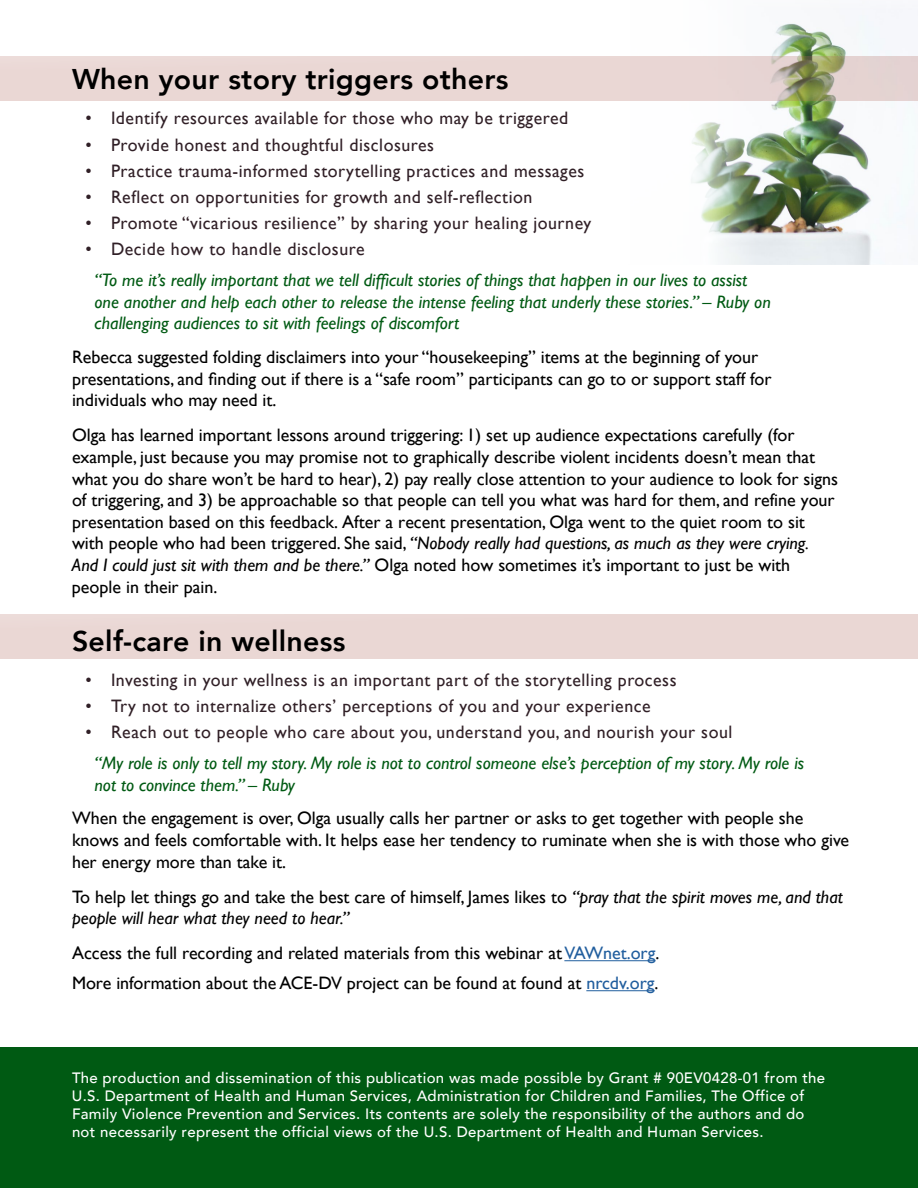
<style>
.page{position:relative;width:918px;height:1188px;background:#fff}
.page>*{position:absolute;margin:0;border:0;box-sizing:border-box;transform-origin:0 0}
.t1{font:800 28.5px "Avenir";letter-spacing:.01em;color:#000}
.t2{font:18px/21.6px "Gill Sans";color:#000}
.t3{font:18px "Gill Sans";letter-spacing:.03em;color:#301f26}
.t4{font:italic 18px/21.6px "Gill Sans";color:#005a13}
.t5{font:italic 18px/21.6px "Gill Sans";color:#000}
.t6{font:500 15px/18px "Avenir";letter-spacing:.02em;color:#fff}
.s1{font-style:italic}
.s2{font-style:normal}
.s3{color:#215e9e}
</style>
<div class="page">
<img style="left:691px;top:15px;width:219px;height:250px">
<div style="left:0;top:56px;width:918px;height:45px;background:#ead7d4"></div>
<div style="left:0;top:614px;width:918px;height:45px;background:#ead7d4"></div>
<div style="left:0;top:1048px;width:918px;height:140px;background:#005a13"></div>
<hr style="left:564px;top:960px;width:91px;height:1px;background:#215e9e">
<hr style="left:586px;top:990px;width:69px;height:1px;background:#215e9e">
<h1 class="t1" style="left:72px;top:57px;width:438px">When your story triggers others</h1>
<p class="t3" style="left:86px;top:108px;width:484px">• Identify resources available for those who may be triggered</p>
<p class="t3" style="left:86px;top:134px;width:350px">• Provide honest and thoughtful disclosures</p>
<p class="t3" style="left:86px;top:160px;width:500px">• Practice trauma-informed storytelling practices and messages</p>
<p class="t3" style="left:86px;top:186px;width:448px">• Reflect on opportunities for growth and self-reflection</p>
<p class="t3" style="left:86px;top:212px;width:507px">• Promote “vicarious resilience” by sharing your healing journey</p>
<p class="t3" style="left:86px;top:238px;width:281px">• Decide how to handle disclosure</p>
<p class="t4" style="left:94px;top:269px;width:678px">“To me it’s really important that we tell difficult stories of things that happen in our lives to assist one another and help each other to release the intense feeling that underly these stories.” – Ruby on challenging audiences to sit with feelings of discomfort</p>
<p class="t2" style="left:72px;top:346px;width:701px">Rebecca suggested folding disclaimers into your “housekeeping” items at the beginning of your presentations, and finding out if there is a “safe room” participants can go to or support staff for individuals who may need it.</p>
<p class="t2" style="left:72px;top:424px;width:767px">Olga has learned important lessons around triggering: 1) set up audience expectations carefully (for example, just because you may promise not to graphically describe violent incidents doesn’t mean that what you do share won’t be hard to hear), 2) pay really close attention to your audience to look for signs of triggering, and 3) be approachable so that people can tell you what was hard for them, and refine your presentation based on this feedback. After a recent presentation, Olga went to the quiet room to sit with people who had been triggered. She said, <span class="s1">“Nobody really had questions, as much as they were crying.<br>And I could just sit with them and be there.”</span> Olga noted how sometimes it’s important to just be with people in their pain.</p>
<h1 class="t1" style="left:72px;top:619px;width:275px">Self-care in wellness</h1>
<p class="t3" style="left:86px;top:669px;width:593px">• Investing in your wellness is an important part of the storytelling process</p>
<p class="t3" style="left:86px;top:695px;width:567px">• Try not to internalize others’ perceptions of you and your experience</p>
<p class="t3" style="left:86px;top:721px;width:648px">• Reach out to people who care about you, understand you, and nourish your soul</p>
<p class="t4" style="left:94px;top:752px;width:711px">“My role is only to tell my story. My role is not to control someone else’s perception of my story. My role is not to convince them.” – Ruby</p>
<p class="t2" style="left:72px;top:807px;width:779px">When the engagement is over, Olga usually calls her partner or asks to get together with people she knows and feels comfortable with. It helps ease her tendency to ruminate when she is with those who give her energy more than take it.</p>
<p class="t5" style="left:72px;top:886px;width:772px"><span class="s2">To help let things go and take the best care of himself, James likes to</span> “pray that the spirit moves me, and that people will hear what they need to hear.”</p>
<p class="t2" style="left:72px;top:938px;width:589px;line-height:30px">Access the full recording and related materials from this webinar at <span class="s3">VAWnet.org</span>.<br>More information about the ACE-DV project can be found at found at <span class="s3">nrcdv.org</span>.</p>
<p class="t6" style="left:72px;top:1068px;width:755px">The production and dissemination of this publication was made possible by Grant # 90EV0428-01 from the U.S. Department of Health and Human Services, Administration for Children and Families, The Office of Family Violence Prevention and Services. Its contents are solely the responsibility of the authors and do not necessarily represent the official views of the U.S. Department of Health and Human Services.</p>
</div>
